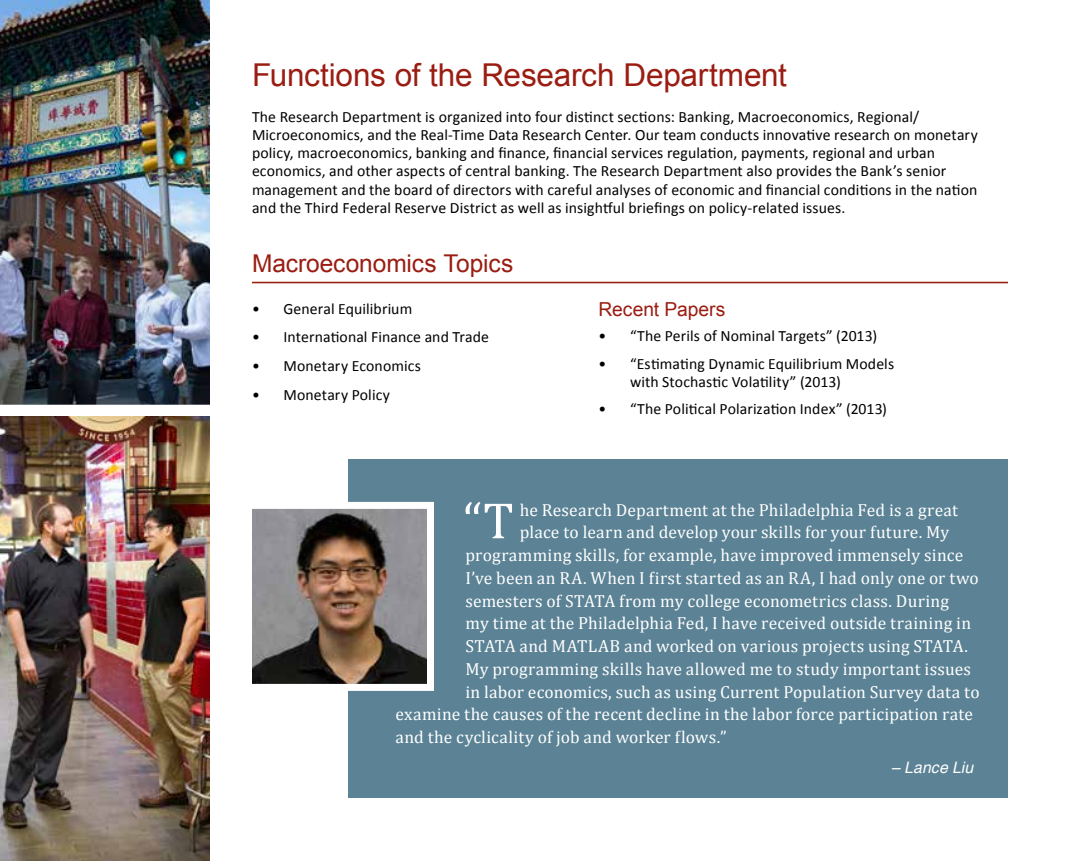
<style>
.page{position:relative;width:1071px;height:861px;background:#fff}
.page>*{position:absolute;margin:0;border:0;box-sizing:border-box;transform-origin:0 0}
.t1{font:51.62px "Cambria";color:#fff}
.t2{font:31.5px "Arial";letter-spacing:-.005em;color:#9a1d12}
.t3{font:24.5px "Arial";letter-spacing:-.005em;color:#9a1d12}
.t4{font:19.25px "Arial";color:#9a1d12}
.t5{font:17.5px "Cambria";letter-spacing:.01em;color:#fff}
.t6{font:15.75px/18.2px "Calibri";letter-spacing:.005em;color:#000}
.t7{font:italic 15.75px "Helvetica";letter-spacing:.01em;color:#fff}
</style>
<div class="page">
<div style="left:348px;top:460px;width:660px;height:338px;background:#5b8295"></div>
<hr style="left:252px;top:282px;width:756px;height:1px;background:#9a1d12">
<img style="left:0;top:0;width:210px;height:405px">
<img style="left:0;top:416px;width:210px;height:445px">
<img style="left:253px;top:510px;width:173px;height:173px">
<div style="left:245px;top:502px;width:189px;height:189px;border:7px solid #fff"></div>
<h2 class="t2" style="left:252px;top:54px;width:537px">Functions of the Research Department</h2>
<p class="t6" style="left:252px;top:108px;width:727px">The Research Department is organized into four distinct sections: Banking, Macroeconomics, Regional/ Microeconomics, and the Real-Time Data Research Center. Our team conducts innovative research on monetary policy, macroeconomics, banking and finance, financial services regulation, payments, regional and urban economics, and other aspects of central banking. The Research Department also provides the Bank’s senior management and the board of directors with careful analyses of economic and financial conditions in the nation and the Third Federal Reserve District as well as insightful briefings on policy-related issues.</p>
<h3 class="t3" style="left:252px;top:247px;width:263px">Macroeconomics Topics</h3>
<p class="t6" style="left:252px;top:300px;width:162px">• General Equilibrium</p>
<p class="t6" style="left:252px;top:328px;width:239px">• International Finance and Trade</p>
<p class="t6" style="left:252px;top:357px;width:170px">• Monetary Economics</p>
<p class="t6" style="left:252px;top:385px;width:139px">• Monetary Policy</p>
<p class="t4" style="left:598px;top:297px;width:128px">Recent Papers</p>
<p class="t6" style="left:598px;top:327px;width:280px">• “The Perils of Nominal Targets” (2013)</p>
<p class="t6" style="left:630px;top:354px;width:266px;text-indent:-32px">• “Estimating Dynamic Equilibrium Models with Stochastic Volatility” (2013)</p>
<p class="t6" style="left:598px;top:400px;width:290px">• “The Political Polarization Index” (2013)</p>
<h1 class="t1" style="left:463px;top:490px;width:52px">“T</h1>
<p class="t5" style="left:520px;top:499px;width:440px">he Research Department at the Philadelphia Fed is a great</p>
<p class="t5" style="left:520px;top:522px;width:431px">place to learn and develop your skills for your future. My</p>
<p class="t5" style="left:466px;top:545px;width:499px">programming skills, for example, have improved immensely since</p>
<p class="t5" style="left:466px;top:567px;width:515px">I’ve been an RA. When I first started as an RA, I had only one or two</p>
<p class="t5" style="left:466px;top:590px;width:485px">semesters of STATA from my college econometrics class. During</p>
<p class="t5" style="left:466px;top:613px;width:507px">my time at the Philadelphia Fed, I have received outside training in</p>
<p class="t5" style="left:466px;top:636px;width:504px">STATA and MATLAB and worked on various projects using STATA.</p>
<p class="t5" style="left:466px;top:658px;width:507px">My programming skills have allowed me to study important issues</p>
<p class="t5" style="left:466px;top:681px;width:516px">in labor economics, such as using Current Population Survey data to</p>
<p class="t5" style="left:396px;top:704px;width:579px">examine the causes of the recent decline in the labor force participation rate</p>
<p class="t5" style="left:396px;top:727px;width:333px">and the cyclicality of job and worker flows.”</p>
<p class="t7" style="left:891px;top:758px;width:84px">– Lance Liu</p>
</div>
